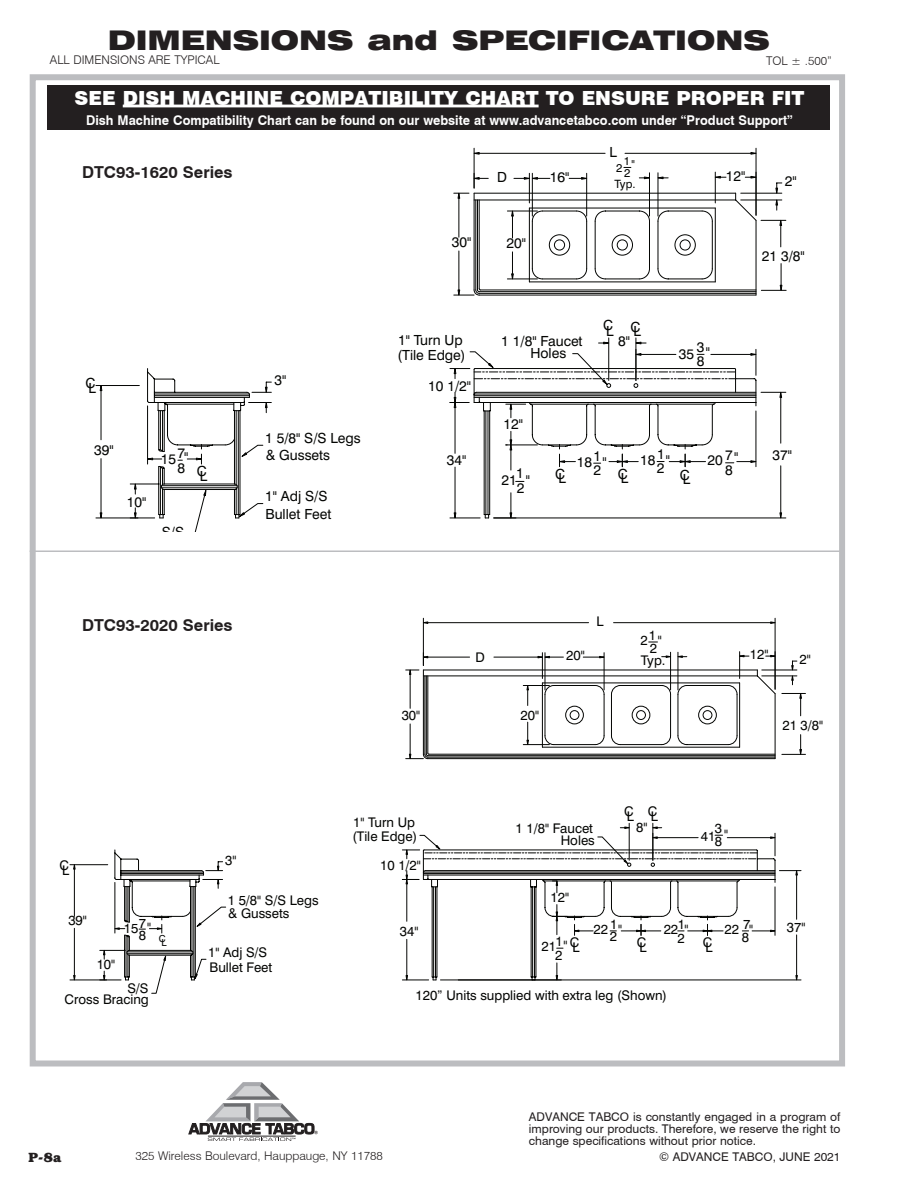
<style>
.page{position:relative;width:918px;height:1188px;background:#fff}
.page>*{position:absolute;margin:0;border:0;box-sizing:border-box;transform-origin:0 0}
.t1{font:900 expanded 27px "Swiss 721 BT";color:#231f20}
.t2{font:900 19.5px "Swiss 721 BT";color:#fff}
.t3{font:700 16.5px "Swiss 721 BT";color:#231f20}
.t4{font:13.95px/11.4px "Swiss 721 BT";color:#040503}
.t5{font:700 13.5px "Swiss 721 BT";color:#fff;scale:.95 1}
.t6{font:700 13.5px "Bookman";color:#231f20}
.t7{font:13.35px/12.3px "Swiss 721 BT";color:#040503}
.t8{font:12px/12px "Swiss 721 BT";color:#231f20;text-align:justify}
.t9{font:300 12px "Swiss 721 BT";color:#231f20}
.t10{font:11.4px/12.5px "Swiss 721 BT";color:#040503}
.t11{font:9.6px "Swiss 721 BT";color:#040503}
</style>
<div class="page">
<div style="left:30px;top:74px;width:815px;height:992px;border:6px solid #bcbdc0"></div>
<hr style="left:70px;top:980px;width:37px;height:1px;background:#040503">
<hr style="left:70px;top:864px;width:38px;height:1px;background:#040503">
<hr style="left:74px;top:928px;width:1px;height:48px;background:#040503">
<hr style="left:74px;top:869px;width:1px;height:47px;background:#040503">
<svg style="left:73px;top:975px;width:3px;height:6px"></svg>
<svg style="left:73px;top:864px;width:3px;height:6px"></svg>
<svg style="left:402px;top:936px;width:128px;height:45px"></svg>
<hr style="left:440px;top:980px;width:361px;height:1px;background:#040503">
<svg style="left:99px;top:865px;width:127px;height:129px"></svg>
<hr style="left:775px;top:618px;width:1px;height:71px;background:#040503">
<hr style="left:423px;top:618px;width:1px;height:48px;background:#040503">
<hr style="left:614px;top:622px;width:157px;height:1px;background:#040503">
<hr style="left:428px;top:622px;width:161px;height:1px;background:#040503">
<svg style="left:770px;top:621px;width:6px;height:3px"></svg>
<svg style="left:422px;top:621px;width:7px;height:3px"></svg>
<svg style="left:530px;top:693px;width:276px;height:288px"></svg>
<svg style="left:402px;top:651px;width:400px;height:284px"></svg>
<hr style="left:30px;top:550px;width:812px;height:2px;background:#bcbdc0">
<svg style="left:189px;top:1082px;width:129px;height:59px"></svg>
<div style="left:47px;top:85px;width:783px;height:45px;background:#231f20"></div>
<hr style="left:123px;top:105px;width:416px;height:2px;background:#fff">
<hr style="left:96px;top:518px;width:42px;height:1px;background:#040503">
<hr style="left:96px;top:385px;width:43px;height:1px;background:#040503">
<hr style="left:101px;top:459px;width:1px;height:54px;background:#040503">
<hr style="left:101px;top:391px;width:1px;height:49px;background:#040503">
<svg style="left:99px;top:512px;width:4px;height:7px"></svg>
<svg style="left:99px;top:386px;width:4px;height:5px"></svg>
<svg style="left:449px;top:470px;width:89px;height:49px"></svg>
<hr style="left:494px;top:518px;width:292px;height:1px;background:#040503">
<hr style="left:780px;top:466px;width:1px;height:47px;background:#040503">
<svg style="left:779px;top:512px;width:3px;height:7px"></svg>
<svg style="left:130px;top:386px;width:138px;height:146px"></svg>
<hr style="left:474px;top:148px;width:1px;height:40px;background:#040503">
<hr style="left:756px;top:148px;width:1px;height:67px;background:#040503">
<hr style="left:479px;top:153px;width:126px;height:1px;background:#040503">
<hr style="left:625px;top:153px;width:126px;height:1px;background:#040503">
<svg style="left:473px;top:152px;width:7px;height:3px"></svg>
<svg style="left:750px;top:152px;width:7px;height:3px"></svg>
<svg style="left:450px;top:167px;width:336px;height:303px"></svg>
<h1 class="t1" style="left:108px;top:24px;width:664px">DIMENSIONS and SPECIFICATIONS</h1>
<p class="t9" style="left:766px;top:54px;width:67px">TOL ± .500”</p>
<p class="t9" style="left:50px;top:53px;width:171px">ALL DIMENSIONS ARE TYPICAL</p>
<h2 class="t2" style="left:75px;top:86px;width:731px">SEE DISH MACHINE COMPATIBILITY CHART TO ENSURE PROPER FIT</h2>
<p class="t5" style="left:86px;top:112px;width:746px">Dish Machine Compatibility Chart can be found on our website at www.advancetabco.com under “Product Support”</p>
<p class="t3" style="left:82px;top:162px;width:152px">DTC93-1620 Series</p>
<p class="t4" style="left:497px;top:171px;width:11px">D</p>
<p class="t4" style="left:550px;top:171px;width:21px">16"</p>
<p class="t4" style="left:609px;top:146px;width:9px">L</p>
<p class="t10" style="left:616px;top:162px;width:8px">2</p>
<p class="t10" style="left:624px;top:155px;width:8px">1<br>2</p>
<p class="t10" style="left:614px;top:154px;width:23px;line-height:19.6px;text-align:right">"<br>Typ.</p>
<p class="t4" style="left:726px;top:170px;width:21px">12"</p>
<p class="t4" style="left:785px;top:176px;width:13px">2"</p>
<p class="t4" style="left:452px;top:237px;width:21px">30"</p>
<p class="t4" style="left:506px;top:237px;width:21px">20"</p>
<p class="t4" style="left:762px;top:250px;width:44px">21 3/8"</p>
<p class="t4" style="left:85px;top:380px;width:12px">CL</p>
<p class="t4" style="left:274px;top:375px;width:13px">3"</p>
<p class="t4" style="left:398px;top:332px;width:70px;line-height:15.1px">1" Turn Up (Tile Edge)</p>
<p class="t4" style="left:428px;top:380px;width:44px">10 1/2"</p>
<p class="t4" style="left:530px;top:336px;width:54px;text-indent:-29px">1 1/8" Faucet<br>Holes</p>
<p class="t4" style="left:603px;top:323px;width:39px">CL CL</p>
<p class="t4" style="left:618px;top:336px;width:13px">8"</p>
<p class="t4" style="left:697px;top:343px;width:15px">3"</p>
<p class="t4" style="left:679px;top:348px;width:17px">35</p>
<p class="t4" style="left:697px;top:355px;width:9px">8</p>
<p class="t4" style="left:504px;top:418px;width:21px">12"</p>
<p class="t4" style="left:94px;top:444px;width:21px">39"</p>
<p class="t4" style="left:127px;top:496px;width:21px">10"</p>
<p class="t4" style="left:161px;top:453px;width:29px;line-height:10.4px;text-align:right">157"<br>8</p>
<p class="t4" style="left:197px;top:468px;width:12px">LC</p>
<p class="t4" style="left:265px;top:430px;width:97px;line-height:16.6px">1 5/8" S/S Legs &amp; Gussets</p>
<p class="t4" style="left:265px;top:487px;width:68px;line-height:17.7px">1" Adj S/S<br>Bullet Feet</p>
<p class="t4" style="left:447px;top:454px;width:21px">34"</p>
<p class="t4" style="left:502px;top:474px;width:17px">21</p>
<p class="t4" style="left:516px;top:466px;width:10px;line-height:14.9px">1<br>2</p>
<p class="t4" style="left:526px;top:474px;width:6px">"</p>
<p class="t4" style="left:640px;top:454px;width:31px">181"</p>
<p class="t4" style="left:657px;top:463px;width:9px">2</p>
<p class="t4" style="left:577px;top:456px;width:31px">181"</p>
<p class="t4" style="left:593px;top:464px;width:9px">2</p>
<p class="t4" style="left:555px;top:470px;width:12px">CL</p>
<p class="t4" style="left:618px;top:470px;width:12px">LC</p>
<p class="t4" style="left:680px;top:472px;width:12px">CL</p>
<p class="t4" style="left:734px;top:452px;width:6px">"</p>
<p class="t4" style="left:773px;top:449px;width:21px">37"</p>
<p class="t4" style="left:707px;top:454px;width:27px">207</p>
<p class="t4" style="left:725px;top:464px;width:9px">8</p>
<p class="t4" style="left:162px;top:527px;width:24px">S/S</p>
<p class="t3" style="left:82px;top:615px;width:152px">DTC93-2020 Series</p>
<p class="t7" style="left:60px;top:861px;width:11px">CL</p>
<p class="t7" style="left:225px;top:854px;width:13px">3"</p>
<p class="t7" style="left:475px;top:651px;width:11px">D</p>
<p class="t7" style="left:402px;top:709px;width:20px">30"</p>
<p class="t7" style="left:521px;top:709px;width:20px">20"</p>
<p class="t7" style="left:566px;top:649px;width:20px">20"</p>
<p class="t7" style="left:597px;top:615px;width:9px">L</p>
<p class="t7" style="left:640px;top:632px;width:18px;line-height:10.2px;text-align:right">21<br>2</p>
<p class="t7" style="left:641px;top:630px;width:26px;line-height:20.4px;text-align:right">"<br>Typ.</p>
<p class="t7" style="left:353px;top:816px;width:66px;line-height:13.5px">1" Turn Up (Tile Edge)</p>
<p class="t7" style="left:380px;top:859px;width:42px">10 1/2"</p>
<p class="t7" style="left:516px;top:822px;width:81px;text-align:right">1 1/8" Faucet<br>Holes</p>
<p class="t7" style="left:624px;top:808px;width:35px">CL LC</p>
<p class="t7" style="left:636px;top:821px;width:13px">8"</p>
<p class="t7" style="left:750px;top:648px;width:20px">12"</p>
<p class="t7" style="left:800px;top:653px;width:13px">2"</p>
<p class="t7" style="left:782px;top:719px;width:42px">21 3/8"</p>
<p class="t7" style="left:701px;top:830px;width:16px">41</p>
<p class="t7" style="left:715px;top:822px;width:9px;line-height:12.9px">3<br>8</p>
<p class="t7" style="left:724px;top:828px;width:5px">"</p>
<p class="t7" style="left:68px;top:914px;width:20px">39"</p>
<p class="t7" style="left:97px;top:958px;width:20px">10"</p>
<p class="t7" style="left:124px;top:921px;width:29px">157"</p>
<p class="t7" style="left:139px;top:929px;width:9px">8</p>
<p class="t7" style="left:65px;top:982px;width:86px;line-height:11.1px;text-align:right">S/S<br>Cross Bracing</p>
<p class="t11" style="left:159px;top:935px;width:9px">LC</p>
<p class="t7" style="left:228px;top:894px;width:92px">1 5/8" S/S Legs &amp; Gussets</p>
<p class="t7" style="left:208px;top:945px;width:66px;line-height:14.7px">1" Adj S/S<br>Bullet Feet</p>
<p class="t7" style="left:400px;top:925px;width:20px">34"</p>
<p class="t7" style="left:551px;top:891px;width:20px">12"</p>
<p class="t7" style="left:541px;top:941px;width:40px;line-height:9.4px;text-align:center">211"CL<br>2</p>
<p class="t7" style="left:594px;top:923px;width:16px">22</p>
<p class="t7" style="left:610px;top:917px;width:9px;line-height:12.8px">1<br>2</p>
<p class="t7" style="left:618px;top:923px;width:5px">"</p>
<p class="t7" style="left:664px;top:923px;width:26px">221"</p>
<p class="t7" style="left:787px;top:921px;width:20px">37"</p>
<p class="t7" style="left:678px;top:932px;width:9px">2</p>
<p class="t7" style="left:725px;top:923px;width:30px">22 7"</p>
<p class="t7" style="left:742px;top:931px;width:9px">8</p>
<p class="t7" style="left:637px;top:939px;width:11px">LC</p>
<p class="t7" style="left:703px;top:939px;width:11px">LC</p>
<p class="t7" style="left:415px;top:989px;width:253px">120” Units supplied with extra leg (Shown)</p>
<p class="t6" style="left:28px;top:1149px;width:35px">P-8a</p>
<p class="t9" style="left:135px;top:1148px;width:249px">325 Wireless Boulevard, Hauppauge, NY 11788</p>
<p class="t8" style="left:529px;top:1111px;width:313px">ADVANCE TABCO is constantly engaged in a program of improving our products. Therefore, we reserve the right to change specifications without prior notice.</p>
<p class="t8" style="left:659px;top:1151px;width:183px">© ADVANCE TABCO, JUNE 2021</p>
</div>
